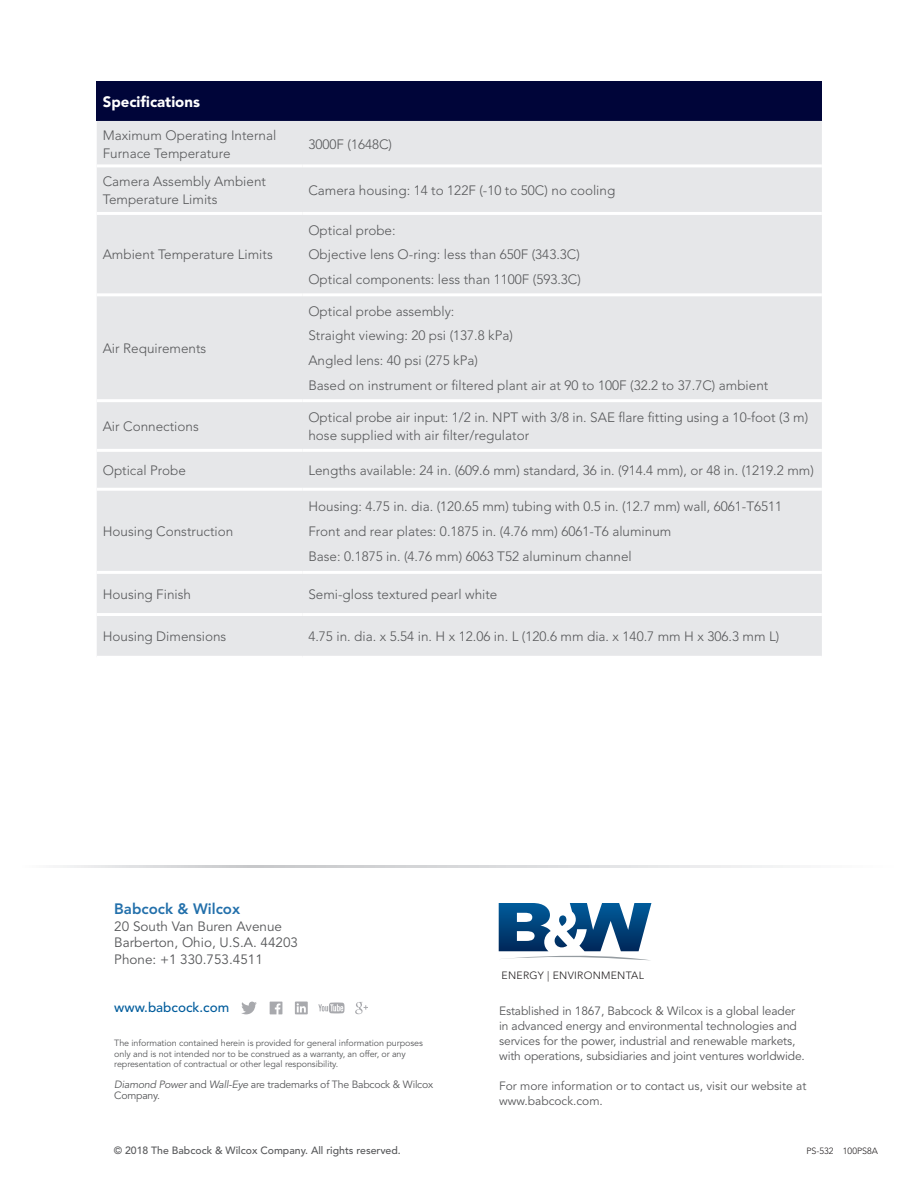
<style>
.page{position:relative;width:918px;height:1188px;background:#fff}
.page>*{position:absolute;margin:0;border:0;box-sizing:border-box;transform-origin:0 0}
.t1{font:800 15px "Avenir LT Std";color:#2370ab}
.t2{font:900 15px "Avenir LT Std";color:#fff}
.BW-Body_Text-E{font:300 13.5px/18px "Avenir LT Std";color:#57585a}
.t3{font:13.5px "Avenir LT Std";color:#57585a}
.t4{font:500 13.5px "Avenir LT Std";color:#005c9c}
.t5{font:12px/15px "Avenir LT Std";letter-spacing:-.01em;color:#57585a}
.t6{font:10.5px/10.5px "Avenir LT Std";letter-spacing:-.02em;color:#57585a}
.t7{font:500 10.5px "Avenir LT Std";color:#57585a}
.t8{font:300 10.5px "Avenir LT Std";letter-spacing:.025em;color:#231f20}
.t9{font:9px/10.5px "Avenir LT Std";letter-spacing:-.01em;color:#57585a}
.t10{font:300 9px "Avenir LT Std";color:#231f20}
.s1{font-style:italic}
</style>
<div class="page">
<svg style="left:60px;top:866px;width:730px;height:1px"></svg>
<svg style="left:318px;top:1003px;width:27px;height:10px"></svg>
<svg style="left:241px;top:1002px;width:16px;height:12px"></svg>
<svg style="left:270px;top:1002px;width:12px;height:12px"></svg>
<svg style="left:295px;top:1002px;width:13px;height:12px"></svg>
<svg style="left:355px;top:1002px;width:13px;height:12px"></svg>
<svg style="left:499px;top:903px;width:152px;height:57px"></svg>
<div style="left:97px;top:81px;width:725px;height:40px;background:#000539"></div>
<div style="left:97px;top:121px;width:725px;height:535px;background:#e6e7e9"></div>
<hr style="left:97px;top:164px;width:205px;height:3px;background:#fff">
<hr style="left:302px;top:164px;width:520px;height:3px;background:#fff">
<hr style="left:97px;top:212px;width:205px;height:3px;background:#fff">
<hr style="left:302px;top:212px;width:520px;height:3px;background:#fff">
<hr style="left:97px;top:293px;width:205px;height:3px;background:#fff">
<hr style="left:302px;top:293px;width:520px;height:3px;background:#fff">
<hr style="left:97px;top:399px;width:205px;height:3px;background:#fff">
<hr style="left:302px;top:399px;width:520px;height:3px;background:#fff">
<hr style="left:97px;top:449px;width:205px;height:3px;background:#fff">
<hr style="left:302px;top:449px;width:520px;height:3px;background:#fff">
<hr style="left:97px;top:488px;width:205px;height:3px;background:#fff">
<hr style="left:302px;top:488px;width:520px;height:3px;background:#fff">
<hr style="left:97px;top:571px;width:205px;height:3px;background:#fff">
<hr style="left:302px;top:571px;width:520px;height:3px;background:#fff">
<hr style="left:97px;top:613px;width:205px;height:3px;background:#fff">
<hr style="left:302px;top:613px;width:520px;height:3px;background:#fff">
<p class="t2" style="left:103px;top:92px;width:99px">Specifications</p>
<p class="BW-Body_Text-E" style="left:103px;top:126px;width:175px">Maximum Operating Internal<br>Furnace Temperature</p>
<p class="BW-Body_Text-E" style="left:308px;top:135px;width:85px">3000F (1648C)</p>
<p class="BW-Body_Text-E" style="left:103px;top:172px;width:165px">Camera Assembly Ambient<br>Temperature Limits</p>
<p class="BW-Body_Text-E" style="left:308px;top:181px;width:308px">Camera housing: 14 to 122F (-10 to 50C) no cooling</p>
<p class="BW-Body_Text-E" style="left:103px;top:246px;width:172px">Ambient Temperature Limits</p>
<p class="BW-Body_Text-E" style="left:103px;top:339px;width:105px">Air Requirements</p>
<p class="BW-Body_Text-E" style="left:308px;top:221px;width:89px">Optical probe:</p>
<p class="BW-Body_Text-E" style="left:308px;top:246px;width:273px">Objective lens O-ring: less than 650F (343.3C)</p>
<p class="BW-Body_Text-E" style="left:308px;top:270px;width:274px">Optical components: less than 1100F (593.3C)</p>
<p class="BW-Body_Text-E" style="left:308px;top:302px;width:148px">Optical probe assembly:</p>
<p class="BW-Body_Text-E" style="left:308px;top:327px;width:206px">Straight viewing: 20 psi (137.8 kPa)</p>
<p class="BW-Body_Text-E" style="left:308px;top:352px;width:171px">Angled lens: 40 psi (275 kPa)</p>
<p class="BW-Body_Text-E" style="left:308px;top:376px;width:461px">Based on instrument or filtered plant air at 90 to 100F (32.2 to 37.7C) ambient</p>
<p class="BW-Body_Text-E" style="left:103px;top:417px;width:98px">Air Connections</p>
<p class="BW-Body_Text-E" style="left:308px;top:408px;width:501px">Optical probe air input: 1/2 in. NPT with 3/8 in. SAE flare fitting using a 10-foot (3 m) hose supplied with air filter/regulator</p>
<p class="BW-Body_Text-E" style="left:103px;top:461px;width:85px">Optical Probe</p>
<p class="BW-Body_Text-E" style="left:308px;top:461px;width:507px">Lengths available: 24 in. (609.6 mm) standard, 36 in. (914.4 mm), or 48 in. (1219.2 mm)</p>
<p class="BW-Body_Text-E" style="left:103px;top:522px;width:132px">Housing Construction</p>
<p class="BW-Body_Text-E" style="left:308px;top:498px;width:475px">Housing: 4.75 in. dia. (120.65 mm) tubing with 0.5 in. (12.7 mm) wall, 6061-T6511</p>
<p class="BW-Body_Text-E" style="left:308px;top:522px;width:364px">Front and rear plates: 0.1875 in. (4.76 mm) 6061-T6 aluminum</p>
<p class="BW-Body_Text-E" style="left:308px;top:547px;width:325px">Base: 0.1875 in. (4.76 mm) 6063 T52 aluminum channel</p>
<p class="BW-Body_Text-E" style="left:103px;top:585px;width:90px">Housing Finish</p>
<p class="BW-Body_Text-E" style="left:308px;top:585px;width:191px">Semi-gloss textured pearl white</p>
<p class="BW-Body_Text-E" style="left:103px;top:627px;width:125px">Housing Dimensions</p>
<p class="BW-Body_Text-E" style="left:308px;top:627px;width:472px">4.75 in. dia. x 5.54 in. H x 12.06 in. L (120.6 mm dia. x 140.7 mm H x 306.3 mm L)</p>
<p class="t1" style="left:114px;top:900px;width:127px">Babcock &amp; Wilcox</p>
<p class="t3" style="left:114px;top:918px;width:169px">20 South Van Buren Avenue</p>
<p class="t3" style="left:114px;top:935px;width:185px">Barberton, Ohio, U.S.A. 44203</p>
<p class="t3" style="left:114px;top:951px;width:150px">Phone: +1 330.753.4511</p>
<p class="t4" style="left:114px;top:999px;width:117px">www.babcock.com</p>
<p class="t9" style="left:114px;top:1038px;width:310px">The information contained herein is provided for general information purposes only and is not intended nor to be construed as a warranty, an offer, or any representation of contractual or other legal responsibility.</p>
<p class="t6" style="left:114px;top:1080px;width:320px"><span class="s1">Diamond Power</span> and <span class="s1">Wall-Eye</span> are trademarks of The Babcock &amp; Wilcox<br>Company.</p>
<p class="t8" style="left:502px;top:969px;width:144px">ENERGY | ENVIRONMENTAL</p>
<p class="t5" style="left:499px;top:1003px;width:307px">Established in 1867, Babcock &amp; Wilcox is a global leader in advanced energy and environmental technologies and services for the power, industrial and renewable markets, with operations, subsidiaries and joint ventures worldwide.</p>
<p class="t5" style="left:499px;top:1078px;width:309px">For more information or to contact us, visit our website at www.babcock.com.</p>
<p class="t7" style="left:114px;top:1144px;width:289px">© 2018 The Babcock &amp; Wilcox Company. All rights reserved.</p>
<p class="t10" style="left:806px;top:1146px;width:73px">PS-532 100PS8A</p>
</div>
